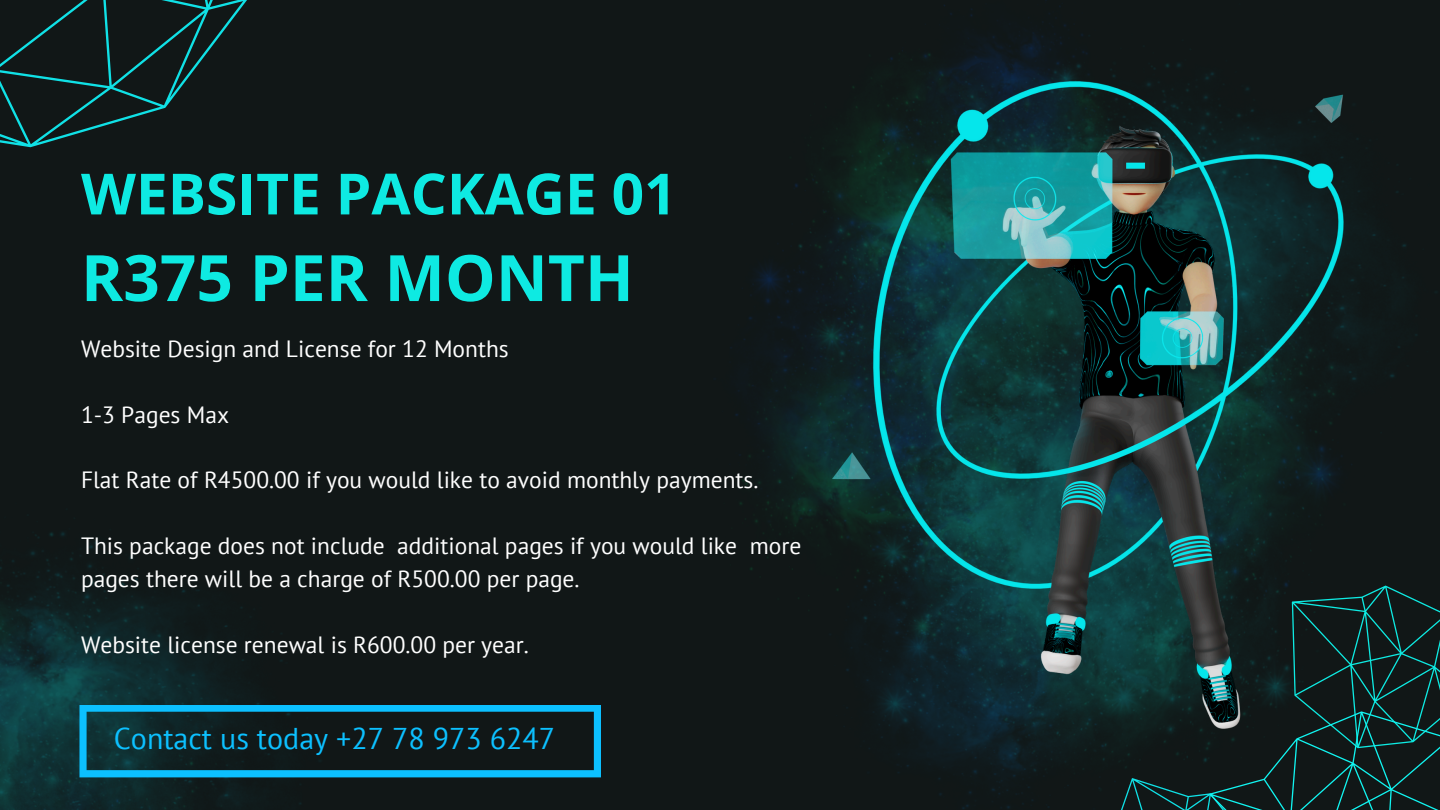
<style>
.page{position:relative;width:1440px;height:810px;background:#111717}
.page>*{position:absolute;margin:0;border:0;box-sizing:border-box;transform-origin:0 0}
.t1{font:700 64px "Open Sans";color:#0eeae2}
.t2{font:700 56.9px "Open Sans";color:#0eeae2}
.t3{font:30px "PT Sans";color:#0cc0ff}
.t4{font:23.5px/32.9px "PT Sans";color:#fff}
</style>
<div class="page">
<svg style="left:0;top:0;width:247px;height:147px"></svg>
<img style="left:730px;top:5px;width:687px;height:804px">
<img style="left:832px;top:81px;width:511px;height:648px">
<svg style="left:1246px;top:531px;width:171px;height:10px"></svg>
<svg style="left:1053px;top:541px;width:387px;height:269px"></svg>
<img style="left:0;top:532px;width:340px;height:278px">
<svg style="left:79px;top:705px;width:522px;height:72px"></svg>
<p class="t2" style="left:81px;top:154px;width:597px">WEBSITE PACKAGE 01</p>
<p class="t1" style="left:81px;top:233px;width:554px">R375 PER MONTH</p>
<p class="t4" style="left:81px;top:332px;width:429px">Website Design and License for 12 Months</p>
<p class="t4" style="left:81px;top:397px;width:150px">1-3 Pages Max</p>
<h2 class="t4" style="left:81px;top:463px;width:679px">Flat Rate of R4500.00 if you would like to avoid monthly payments.</h2>
<h1 class="t4" style="left:81px;top:529px;width:722px">This package does not include additional pages if you would like more pages there will be a charge of R500.00 per page.</h1>
<p class="t4" style="left:81px;top:628px;width:449px">Website license renewal is R600.00 per year.</p>
<p class="t3" style="left:114px;top:718px;width:443px">Contact us today +27 78 973 6247</p>
</div>
